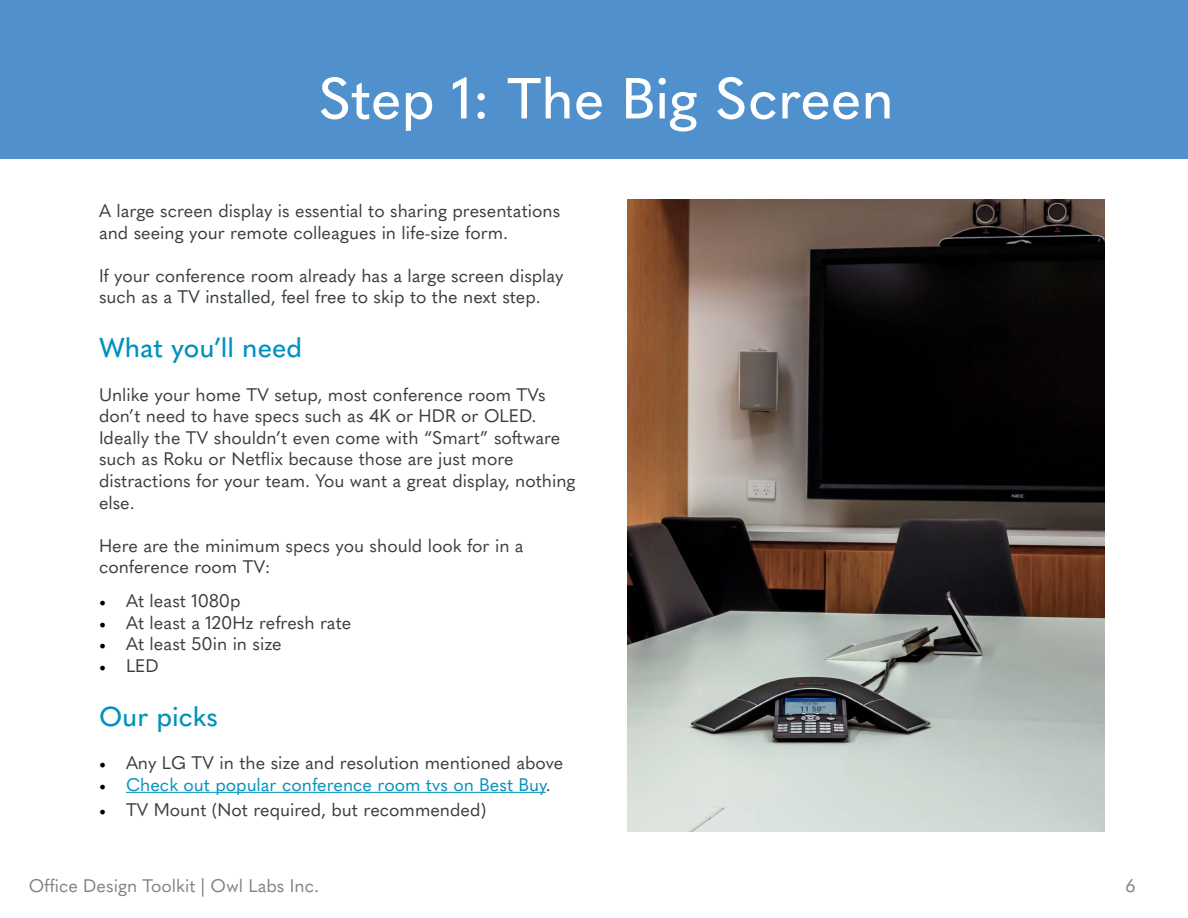
<style>
.page{position:relative;width:1188px;height:918px;background:#fff}
.page>*{position:absolute;margin:0;border:0;box-sizing:border-box;transform-origin:0 0}
.t1{font:500 57px "Quasimoda";color:#fff}
.t2{font:500 27px "Quasimoda";color:#0091bd}
.t3{font:18px/21.6px "Quasimoda";color:#383e40}
.t4{font:18px "Quasimoda";color:#0091bd}
.t5{font:18px "Quasimoda";color:#808285}
.s1{font-family:"Minion Pro";color:#000}
.s2{color:#383e40}
</style>
<div class="page">
<hr style="left:126px;top:792px;width:420px;height:1px;background:#0091bd">
<div style="left:0;top:0;width:1188px;height:158px;background:#5091cd"></div>
<img style="left:627px;top:200px;width:477px;height:632px">
<h1 class="t1" style="left:318px;top:55px;width:577px">Step 1: The Big Screen</h1>
<p class="t3" style="left:99px;top:199px;width:463px">A large screen display is essential to sharing presentations and seeing your remote colleagues in life-size form.</p>
<p class="t3" style="left:99px;top:263px;width:466px">If your conference room already has a large screen display such as a TV installed, feel free to skip to the next step.</p>
<h2 class="t2" style="left:99px;top:327px;width:205px">What you’ll need</h2>
<p class="t3" style="left:99px;top:382px;width:478px">Unlike your home TV setup, most conference room TVs don’t need to have specs such as 4K or HDR or OLED.<br>Ideally the TV shouldn’t even come with “Smart” software such as Roku or Netflix because those are just more distractions for your team. You want a great display, nothing else.</p>
<p class="t3" style="left:99px;top:533px;width:426px">Here are the minimum specs you should look for in a conference room TV:</p>
<p class="t3" style="left:99px;top:589px;width:143px"><span class="s1">•</span> At least 1080p</p>
<p class="t3" style="left:99px;top:610px;width:254px"><span class="s1">•</span> At least a 120Hz refresh rate</p>
<p class="t3" style="left:99px;top:632px;width:184px"><span class="s1">•</span> At least 50in in size</p>
<p class="t3" style="left:99px;top:653px;width:61px"><span class="s1">•</span> LED</p>
<h2 class="t2" style="left:99px;top:696px;width:121px">Our picks</h2>
<p class="t3" style="left:99px;top:751px;width:466px"><span class="s1">•</span> Any LG TV in the size and resolution mentioned above</p>
<p class="t4" style="left:99px;top:770px;width:453px"><span class="s1">•</span> Check out popular conference room tvs on Best Buy<span class="s2">.</span></p>
<p class="t3" style="left:99px;top:797px;width:389px"><span class="s1">•</span> TV Mount (Not required, but recommended)</p>
<p class="t5" style="left:29px;top:872px;width:292px">Office Design Toolkit | Owl Labs Inc.</p>
<p class="t5" style="left:1126px;top:872px;width:12px">6</p>
</div>
